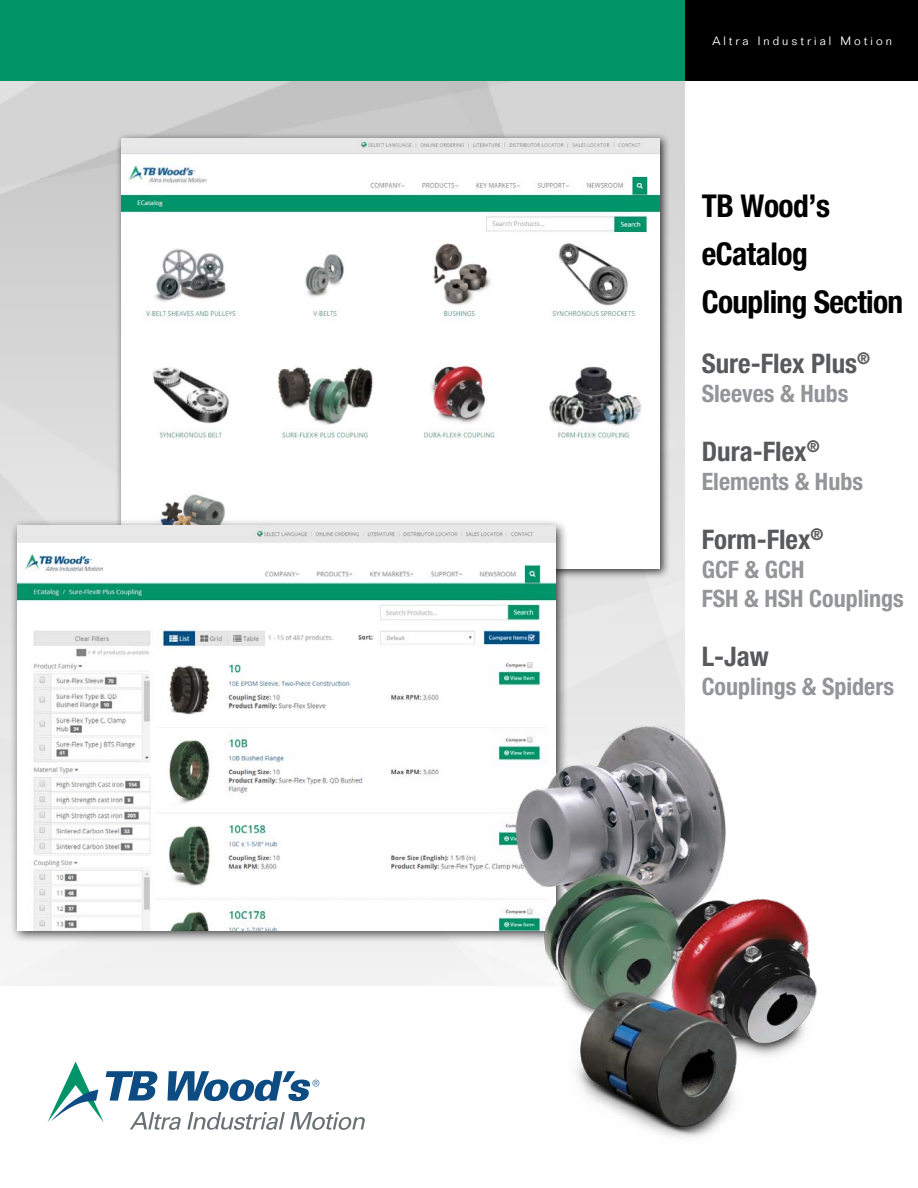
<style>
.page{position:relative;width:918px;height:1188px;background:#fff}
.page>*{position:absolute;margin:0;border:0;box-sizing:border-box;transform-origin:0 0}
.t1{font:700 condensed 31.5px/48px "Helvetica Neue LT Std";letter-spacing:-.02em;color:#000}
.t2{font:700 condensed 27px "Helvetica Neue LT Std";color:#58595b}
.t3{font:700 condensed 24px/28.8px "Helvetica Neue LT Std";color:#939598}
.t4{font:300 12px "Folio Std";letter-spacing:.25em;color:#fff}
</style>
<div class="page">
<div style="left:115px;top:132px;width:556px;height:447px;background:#000;opacity:.75"></div>
<img style="left:122px;top:138px;width:538px;height:431px">
<div style="left:10px;top:519px;width:559px;height:424px;background:#000;opacity:.75"></div>
<img style="left:17px;top:526px;width:539px;height:404px">
<div style="left:684px;top:0;width:234px;height:81px;background:#000"></div>
<img style="left:493px;top:725px;width:324px;height:413px">
<div style="left:0;top:0;width:685px;height:81px;background:#009467"></div>
<svg style="left:48px;top:1062px;width:317px;height:68px"></svg>
<p class="t4" style="left:712px;top:33px;width:181px">Altra Industrial Motion</p>
<p class="t1" style="left:702px;top:182px;width:130px">TB Wood’s</p>
<p class="t1" style="left:702px;top:230px;width:203px">eCatalog<br>Coupling Section</p>
<p class="t2" style="left:702px;top:347px;width:170px">Sure-Flex Plus<sup>®</sup></p>
<p class="t3" style="left:702px;top:378px;width:148px">Sleeves &amp; Hubs</p>
<p class="t2" style="left:702px;top:435px;width:119px">Dura-Flex<sup>®</sup></p>
<p class="t3" style="left:702px;top:467px;width:163px">Elements &amp; Hubs</p>
<p class="t2" style="left:702px;top:523px;width:123px">Form-Flex<sup>®</sup></p>
<p class="t3" style="left:702px;top:555px;width:204px">GCF &amp; GCH<br>FSH &amp; HSH Couplings</p>
<p class="t2" style="left:702px;top:640px;width:68px">L-Jaw</p>
<p class="t3" style="left:702px;top:672px;width:194px">Couplings &amp; Spiders</p>
</div>
